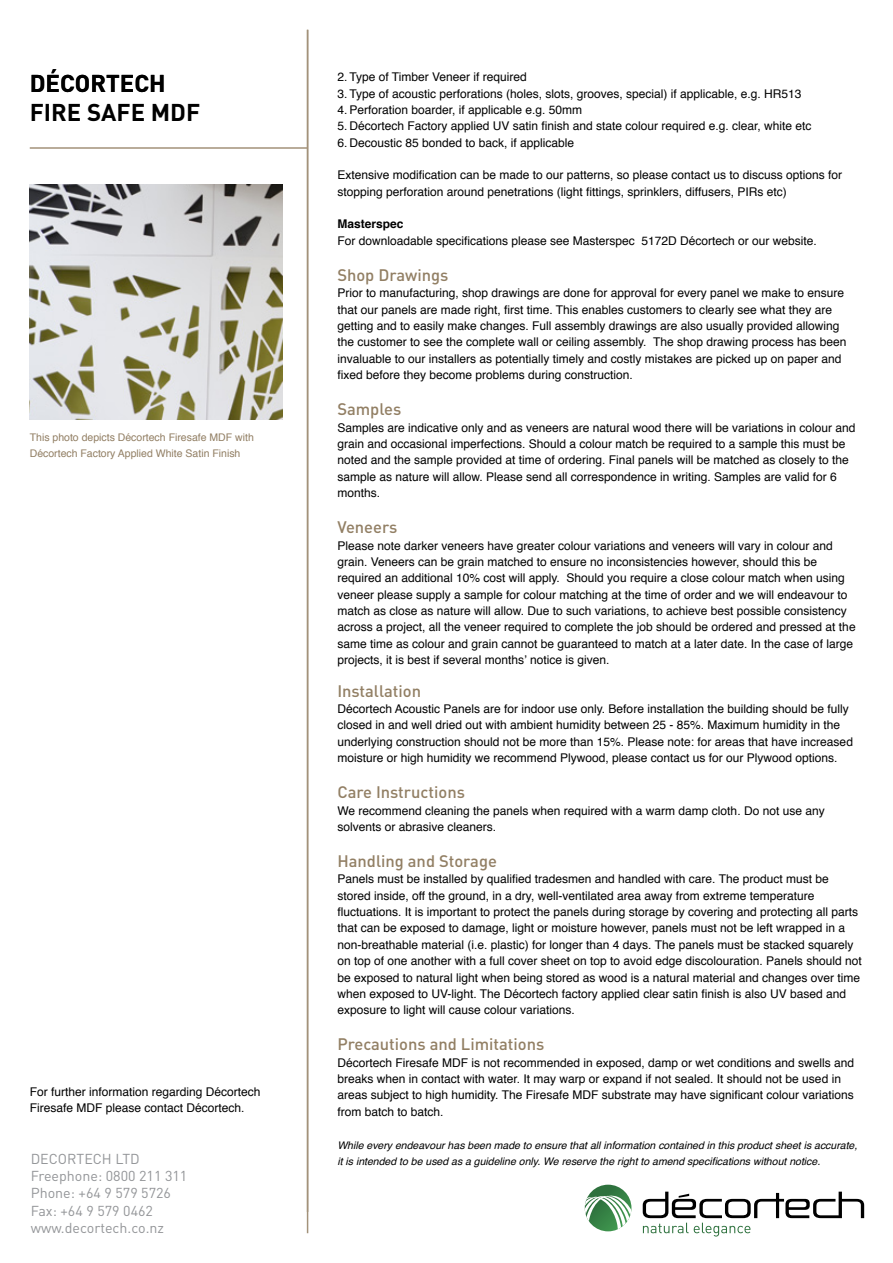
<style>
.page{position:relative;width:893px;height:1263px;background:#fff}
.page>*{position:absolute;margin:0;border:0;box-sizing:border-box;transform-origin:0 0}
.t1{font:700 24px "DIN";color:#000}
.t2{font:500 16.5px "DIN";color:#927f64}
.t3{font:14.25px/17.1px "DIN";color:#939598}
.t4{font:12px/16.4px "Helvetica";color:#000}
.t5{font:700 12px "Helvetica";color:#000}
.t6{font:italic 10.5px/16.4px "Helvetica";color:#000}
.t7{font:10.5px/16.4px "Helvetica";color:#927f64}
</style>
<div class="page">
<hr style="left:307px;top:30px;width:1px;height:1203px;background:#a3927a">
<div style="left:585px;top:1185px;width:46px;height:46px;background:#2e713d;border-radius:23px"></div>
<svg style="left:585px;top:1194px;width:46px;height:37px"></svg>
<svg style="left:643px;top:1191px;width:221px;height:45px"></svg>
<hr style="left:30px;top:147px;width:278px;height:2px;background:#a3927a">
<img style="left:30px;top:184px;width:252px;height:235px">
<h1 class="t1" style="left:30px;top:68px;width:137px">DÉCORTECH</h1>
<p class="t4" style="left:337px;top:69px;width:191px">2. Type of Timber Veneer if required</p>
<p class="t4" style="left:337px;top:86px;width:466px">3. Type of acoustic perforations (holes, slots, grooves, special) if applicable, e.g. HR513</p>
<p class="t4" style="left:337px;top:102px;width:246px">4. Perforation boarder, if applicable e.g. 50mm</p>
<p class="t4" style="left:337px;top:118px;width:476px">5. Décortech Factory applied UV satin finish and state colour required e.g. clear, white etc</p>
<p class="t4" style="left:337px;top:135px;width:238px">6. Decoustic 85 bonded to back, if applicable</p>
<p class="t4" style="left:337px;top:167px;width:506px">Extensive modification can be made to our patterns, so please contact us to discuss options for stopping perforation around penetrations (light fittings, sprinklers, diffusers, PIRs etc)</p>
<p class="t5" style="left:337px;top:214px;width:68px">Masterspec</p>
<p class="t4" style="left:337px;top:233px;width:481px">For downloadable specifications please see Masterspec 5172D Décortech or our website.</p>
<h2 class="t2" style="left:337px;top:264px;width:113px">Shop Drawings</h2>
<p class="t4" style="left:337px;top:285px;width:511px">Prior to manufacturing, shop drawings are done for approval for every panel we make to ensure that our panels are made right, first time. This enables customers to clearly see what they are getting and to easily make changes. Full assembly drawings are also usually provided allowing the customer to see the complete wall or ceiling assembly. The shop drawing process has been invaluable to our installers as potentially timely and costly mistakes are picked up on paper and fixed before they become problems during construction.</p>
<h2 class="t2" style="left:337px;top:399px;width:65px">Samples</h2>
<p class="t4" style="left:337px;top:420px;width:520px">Samples are indicative only and as veneers are natural wood there will be variations in colour and grain and occasional imperfections. Should a colour match be required to a sample this must be noted and the sample provided at time of ordering. Final panels will be matched as closely to the sample as nature will allow. Please send all correspondence in writing. Samples are valid for 6 months.</p>
<h2 class="t2" style="left:337px;top:517px;width:62px">Veneers</h2>
<p class="t4" style="left:337px;top:537px;width:520px">Please note darker veneers have greater colour variations and veneers will vary in colour and grain. Veneers can be grain matched to ensure no inconsistencies however, should this be required an additional 10% cost will apply. Should you require a close colour match when using veneer please supply a sample for colour matching at the time of order and we will endeavour to match as close as nature will allow. Due to such variations, to achieve best possible consistency across a project, all the veneer required to complete the job should be ordered and pressed at the same time as colour and grain cannot be guaranteed to match at a later date. In the case of large projects, it is best if several months’ notice is given.</p>
<h2 class="t2" style="left:337px;top:680px;width:85px">Installation</h2>
<p class="t4" style="left:337px;top:701px;width:517px">Décortech Acoustic Panels are for indoor use only. Before installation the building should be fully closed in and well dried out with ambient humidity between 25 - 85%. Maximum humidity in the underlying construction should not be more than 15%. Please note: for areas that have increased moisture or high humidity we recommend Plywood, please contact us for our Plywood options.</p>
<h2 class="t2" style="left:337px;top:782px;width:129px">Care Instructions</h2>
<p class="t4" style="left:337px;top:802px;width:489px">We recommend cleaning the panels when required with a warm damp cloth. Do not use any solvents or abrasive cleaners.</p>
<h2 class="t2" style="left:337px;top:850px;width:161px">Handling and Storage</h2>
<p class="t4" style="left:337px;top:871px;width:526px">Panels must be installed by qualified tradesmen and handled with care. The product must be stored inside, off the ground, in a dry, well-ventilated area away from extreme temperature fluctuations. It is important to protect the panels during storage by covering and protecting all parts that can be exposed to damage, light or moisture however, panels must not be left wrapped in a non-breathable material (i.e. plastic) for longer than 4 days. The panels must be stacked squarely on top of one another with a full cover sheet on top to avoid edge discolouration. Panels should not be exposed to natural light when being stored as wood is a natural material and changes over time when exposed to UV-light. The Décortech factory applied clear satin finish is also UV based and exposure to light will cause colour variations.</p>
<h2 class="t2" style="left:337px;top:1034px;width:209px">Precautions and Limitations</h2>
<p class="t4" style="left:337px;top:1055px;width:518px">Décortech Firesafe MDF is not recommended in exposed, damp or wet conditions and swells and breaks when in contact with water. It may warp or expand if not sealed. It should not be used in areas subject to high humidity. The Firesafe MDF substrate may have significant colour variations from batch to batch.</p>
<p class="t6" style="left:337px;top:1137px;width:522px">While every endeavour has been made to ensure that all information contained in this product sheet is accurate, it is intended to be used as a guideline only. We reserve the right to amend specifications without notice.</p>
<h1 class="t1" style="left:30px;top:97px;width:172px">FIRE SAFE MDF</h1>
<p class="t7" style="left:30px;top:429px;width:226px">This photo depicts Décortech Firesafe MDF with<br>Décortech Factory Applied White Satin Finish</p>
<p class="t4" style="left:30px;top:1084px;width:232px">For further information regarding Décortech<br>Firesafe MDF please contact Décortech.</p>
<p class="t3" style="left:31px;top:1150px;width:158px">DECORTECH LTD<br>Freephone: 0800 211 311<br>Phone: +64 9 579 5726<br>Fax: +64 9 579 0462 www.decortech.co.nz</p>
</div>
